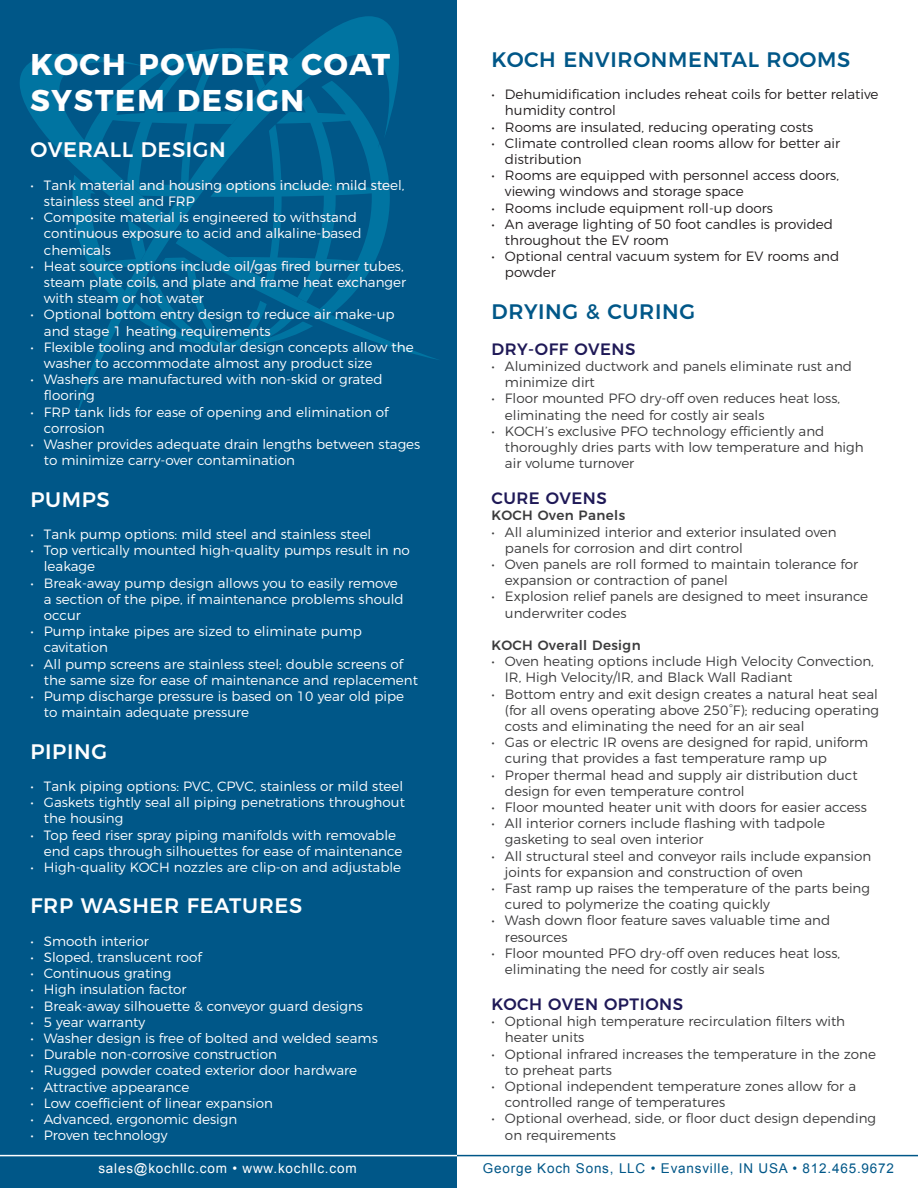
<style>
.page{position:relative;width:918px;height:1188px;background:#fff}
.page>*{position:absolute;margin:0;border:0;box-sizing:border-box;transform-origin:0 0}
.t1{font:700 30px/36px "Montserrat";letter-spacing:.06em;color:#fff}
.t2{font:500 21px "Montserrat";letter-spacing:.03em;color:#fff}
.t3{font:500 21px "Montserrat";letter-spacing:.03em;color:#005788}
.t4{font:500 16.5px "Montserrat";letter-spacing:.03em;color:#1f1957}
.t5{font:300 13.5px/16.2px "Montserrat";color:#fff}
.t6{font:300 13.5px/16.2px "Montserrat";color:#3c3c3d}
.t7{font:300 13.5px/16.2px "Montserrat";color:#231f20}
.t8{font:13.5px "Arial";letter-spacing:.06em;color:#005788}
.t9{font:13.5px "Arial";letter-spacing:.06em;color:#fff}
.t10{font:500 13.5px "Montserrat";letter-spacing:.03em;color:#3c3c3d}
</style>
<div class="page">
<div style="left:0;top:0;width:457px;height:1188px;background:#005788"></div>
<hr style="left:0;top:1155px;width:457px;height:1px;background:#fff">
<hr style="left:457px;top:1155px;width:461px;height:1px;background:#005788">
<svg style="left:76px;top:16px;width:322px;height:400px"></svg>
<svg style="left:20px;top:48px;width:418px;height:312px"></svg>
<p class="t1" style="left:30px;top:44px;width:361px">KOCH POWDER COAT<br>SYSTEM DESIGN</p>
<p class="t2" style="left:30px;top:133px;width:197px">OVERALL DESIGN</p>
<p class="t5" style="left:44px;top:176px;width:362px;text-indent:-14px">• Tank material and housing options include: mild steel, stainless steel and FRP</p>
<p class="t5" style="left:44px;top:208px;width:319px;text-indent:-14px">• Composite material is engineered to withstand continuous exposure to acid and alkaline-based chemicals</p>
<p class="t5" style="left:44px;top:257px;width:364px;text-indent:-14px">• Heat source options include oil/gas fired burner tubes, steam plate coils, and plate and frame heat exchanger with steam or hot water</p>
<p class="t5" style="left:44px;top:305px;width:352px;text-indent:-14px">• Optional bottom entry design to reduce air make-up and stage 1 heating requirements</p>
<p class="t5" style="left:44px;top:338px;width:371px;text-indent:-14px">• Flexible tooling and modular design concepts allow the washer to accommodate almost any product size</p>
<p class="t5" style="left:44px;top:370px;width:340px;text-indent:-14px">• Washers are manufactured with non-skid or grated flooring</p>
<p class="t5" style="left:44px;top:403px;width:346px;text-indent:-14px">• FRP tank lids for ease of opening and elimination of corrosion</p>
<p class="t5" style="left:44px;top:435px;width:378px;text-indent:-14px">• Washer provides adequate drain lengths between stages to minimize carry-over contamination</p>
<p class="t2" style="left:30px;top:482px;width:81px">PUMPS</p>
<p class="t5" style="left:30px;top:525px;width:342px">• Tank pump options: mild steel and stainless steel</p>
<p class="t5" style="left:44px;top:541px;width:367px;text-indent:-14px">• Top vertically mounted high-quality pumps result in no leakage</p>
<p class="t5" style="left:44px;top:574px;width:361px;text-indent:-14px">• Break-away pump design allows you to easily remove a section of the pipe, if maintenance problems should occur</p>
<p class="t5" style="left:44px;top:622px;width:320px;text-indent:-14px">• Pump intake pipes are sized to eliminate pump cavitation</p>
<p class="t5" style="left:44px;top:655px;width:376px;text-indent:-14px">• All pump screens are stainless steel; double screens of the same size for ease of maintenance and replacement</p>
<p class="t5" style="left:44px;top:687px;width:362px;text-indent:-14px">• Pump discharge pressure is based on 10 year old pipe to maintain adequate pressure</p>
<p class="t2" style="left:30px;top:734px;width:78px">PIPING</p>
<p class="t5" style="left:30px;top:777px;width:374px">• Tank piping options: PVC, CPVC, stainless or mild steel</p>
<p class="t5" style="left:44px;top:793px;width:363px;text-indent:-14px">• Gaskets tightly seal all piping penetrations throughout the housing</p>
<p class="t5" style="left:44px;top:826px;width:360px;text-indent:-14px">• Top feed riser spray piping manifolds with removable end caps through silhouettes for ease of maintenance</p>
<p class="t5" style="left:30px;top:858px;width:372px">• High-quality KOCH nozzles are clip-on and adjustable</p>
<p class="t2" style="left:30px;top:889px;width:273px">FRP WASHER FEATURES</p>
<p class="t5" style="left:30px;top:932px;width:120px">• Smooth interior</p>
<p class="t5" style="left:30px;top:948px;width:173px">• Sloped, translucent roof</p>
<p class="t5" style="left:30px;top:964px;width:142px">• Continuous grating</p>
<p class="t5" style="left:30px;top:980px;width:158px">• High insulation factor</p>
<p class="t5" style="left:30px;top:997px;width:334px">• Break-away silhouette &amp; conveyor guard designs</p>
<p class="t5" style="left:30px;top:1013px;width:116px">• 5 year warranty</p>
<p class="t5" style="left:30px;top:1029px;width:349px">• Washer design is free of bolted and welded seams</p>
<p class="t5" style="left:30px;top:1045px;width:248px">• Durable non-corrosive construction</p>
<p class="t5" style="left:30px;top:1061px;width:328px">• Rugged powder coated exterior door hardware</p>
<p class="t5" style="left:30px;top:1078px;width:161px">• Attractive appearance</p>
<p class="t5" style="left:30px;top:1094px;width:244px">• Low coefficient of linear expansion</p>
<p class="t5" style="left:30px;top:1110px;width:208px">• Advanced, ergonomic design</p>
<p class="t5" style="left:30px;top:1126px;width:139px">• Proven technology</p>
<p class="t3" style="left:491px;top:42px;width:360px">KOCH ENVIRONMENTAL ROOMS</p>
<p class="t7" style="left:505px;top:85px;width:375px;text-indent:-14px">• Dehumidification includes reheat coils for better relative humidity control</p>
<p class="t7" style="left:491px;top:118px;width:323px">• Rooms are insulated, reducing operating costs</p>
<p class="t7" style="left:505px;top:134px;width:337px;text-indent:-14px">• Climate controlled clean rooms allow for better air distribution</p>
<p class="t7" style="left:505px;top:166px;width:335px;text-indent:-14px">• Rooms are equipped with personnel access doors, viewing windows and storage space</p>
<p class="t7" style="left:491px;top:199px;width:283px">• Rooms include equipment roll-up doors</p>
<p class="t7" style="left:505px;top:215px;width:329px;text-indent:-14px">• An average lighting of 50 foot candles is provided throughout the EV room</p>
<p class="t7" style="left:505px;top:247px;width:336px;text-indent:-14px">• Optional central vacuum system for EV rooms and powder</p>
<p class="t3" style="left:491px;top:294px;width:205px">DRYING &amp; CURING</p>
<p class="t4" style="left:491px;top:336px;width:145px">DRY-OFF OVENS</p>
<p class="t6" style="left:505px;top:357px;width:349px;text-indent:-14px">• Aluminized ductwork and panels eliminate rust and minimize dirt</p>
<p class="t6" style="left:505px;top:389px;width:337px;text-indent:-14px">• Floor mounted PFO dry-off oven reduces heat loss, eliminating the need for costly air seals</p>
<p class="t6" style="left:505px;top:422px;width:360px;text-indent:-14px">• KOCH’s exclusive PFO technology efficiently and thoroughly dries parts with low temperature and high air volume turnover</p>
<p class="t4" style="left:491px;top:485px;width:117px">CURE OVENS</p>
<p class="t10" style="left:491px;top:505px;width:135px">KOCH Oven Panels</p>
<p class="t6" style="left:505px;top:523px;width:333px;text-indent:-14px">• All aluminized interior and exterior insulated oven panels for corrosion and dirt control</p>
<p class="t6" style="left:505px;top:555px;width:355px;text-indent:-14px">• Oven panels are roll formed to maintain tolerance for expansion or contraction of panel</p>
<p class="t6" style="left:505px;top:587px;width:365px;text-indent:-14px">• Explosion relief panels are designed to meet insurance underwriter codes</p>
<p class="t10" style="left:491px;top:634px;width:151px">KOCH Overall Design</p>
<p class="t6" style="left:505px;top:652px;width:370px;text-indent:-14px">• Oven heating options include High Velocity Convection,<br>IR, High Velocity/IR, and Black Wall Radiant</p>
<p class="t6" style="left:505px;top:685px;width:376px;text-align:justify;text-indent:-14px">• Bottom entry and exit design creates a natural heat seal (for all ovens operating above 250°F); reducing operating costs and eliminating the need for an air seal</p>
<p class="t6" style="left:505px;top:733px;width:365px;text-indent:-14px">• Gas or electric IR ovens are designed for rapid, uniform curing that provides a fast temperature ramp up</p>
<p class="t6" style="left:505px;top:766px;width:354px;text-indent:-14px">• Proper thermal head and supply air distribution duct design for even temperature control</p>
<p class="t6" style="left:491px;top:798px;width:377px">• Floor mounted heater unit with doors for easier access</p>
<p class="t6" style="left:505px;top:814px;width:322px;text-indent:-14px">• All interior corners include flashing with tadpole gasketing to seal oven interior</p>
<p class="t6" style="left:505px;top:847px;width:368px;text-indent:-14px">• All structural steel and conveyor rails include expansion joints for expansion and construction of oven</p>
<p class="t6" style="left:505px;top:879px;width:367px;text-indent:-14px">• Fast ramp up raises the temperature of the parts being cured to polymerize the coating quickly</p>
<p class="t6" style="left:505px;top:911px;width:327px;text-indent:-14px">• Wash down floor feature saves valuable time and resources</p>
<p class="t6" style="left:505px;top:944px;width:337px;text-indent:-14px">• Floor mounted PFO dry-off oven reduces heat loss, eliminating the need for costly air seals</p>
<p class="t4" style="left:491px;top:991px;width:193px">KOCH OVEN OPTIONS</p>
<p class="t6" style="left:505px;top:1012px;width:342px;text-indent:-14px">• Optional high temperature recirculation filters with heater units</p>
<p class="t6" style="left:505px;top:1045px;width:373px;text-indent:-14px">• Optional infrared increases the temperature in the zone to preheat parts</p>
<p class="t6" style="left:505px;top:1077px;width:353px;text-indent:-14px">• Optional independent temperature zones allow for a controlled range of temperatures</p>
<p class="t6" style="left:505px;top:1109px;width:373px;text-indent:-14px">• Optional overhead, side, or floor duct design depending on requirements</p>
<p class="t9" style="left:98px;top:1159px;width:260px">sales@kochllc.com • www.kochllc.com</p>
<p class="t8" style="left:483px;top:1159px;width:413px">George Koch Sons, LLC • Evansville, IN USA • 812.465.9672</p>
</div>
